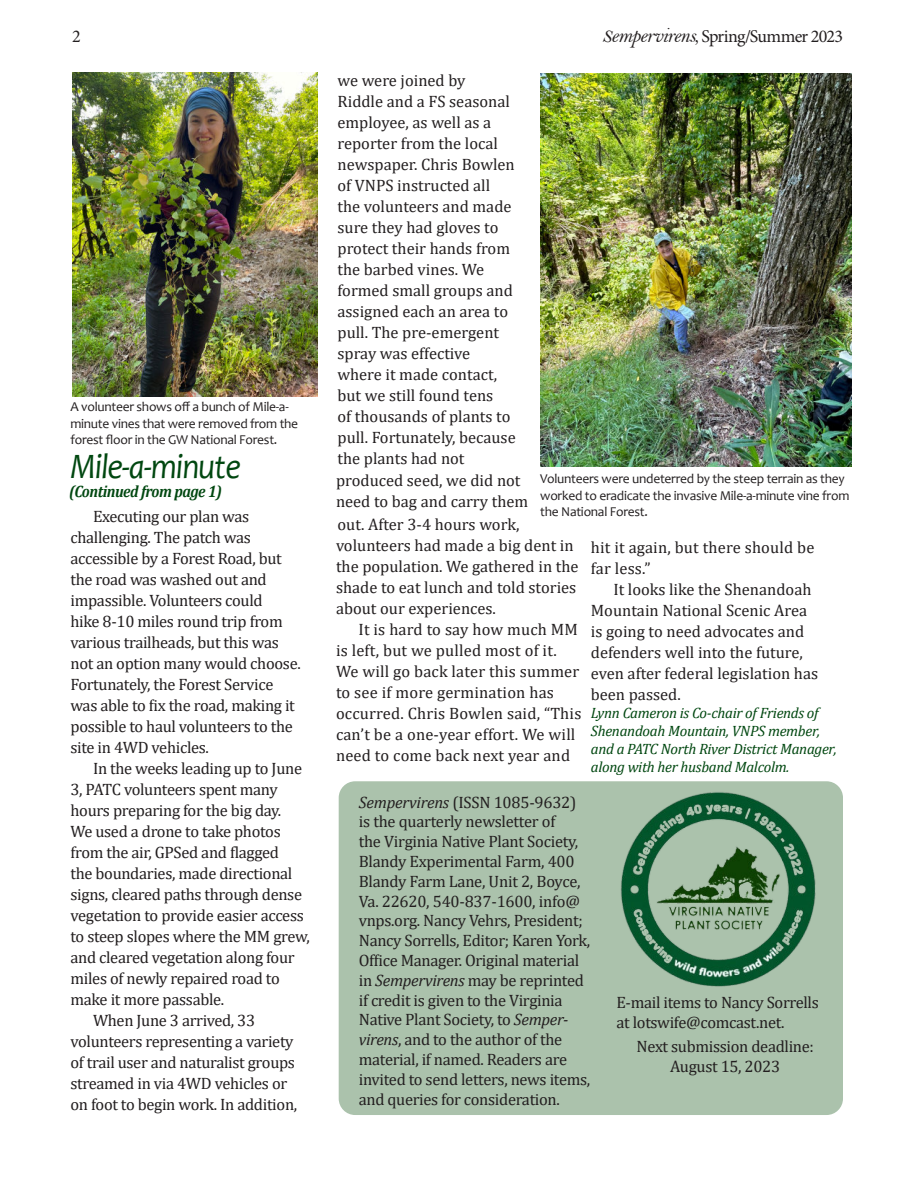
<style>
.page{position:relative;width:918px;height:1188px;background:#fff}
.page>*{position:absolute;margin:0;border:0;box-sizing:border-box;transform-origin:0 0}
._2-line_drop_cap__no{font:italic 36px "Candara";letter-spacing:-.03em;color:#004710;scale:.9 1}
.flag-subtitle{font:18px "Minion Pro";letter-spacing:-.05em;color:#231f20}
._2-line_drop_cap__no-2{font:16.5px/21px "Cambria";letter-spacing:-.01em;color:#231f20}
.body-noindent{font:16.5px/19.8px "Cambria";letter-spacing:-.02em;color:#231f20}
._2-line_drop_cap__no-3{font:16.5px/21px "Cambria";letter-spacing:.01em;color:#231f20}
._2-line_drop_cap__no-4{font:italic 700 16.5px "Cambria";letter-spacing:-.03em;color:#004710;scale:.9 1}
._2-line_drop_cap__no-5{font:italic 15px/18px "Cambria";letter-spacing:-.02em;color:#004710}
._2-line_drop_cap__no-6{font:13.5px/16.5px "Candara";letter-spacing:-.02em;color:#231f20}
.s1{font-family:"Bell MT Italic"}
.s2{font-family:"Bell MT Italic";font-size:21px}
.s3{font-style:italic}
</style>
<div class="page">
<div style="left:339px;top:781px;width:504px;height:334px;background:#abc2ac;border-radius:16px"></div>
<img style="left:621px;top:792px;width:195px;height:195px">
<img style="left:72px;top:72px;width:246px;height:325px">
<img style="left:540px;top:73px;width:311px;height:394px">
<p class="flag-subtitle" style="left:72px;top:24px;width:10px">2</p>
<p class="flag-subtitle" style="left:602px;top:24px;width:242px"><span class="s1">S</span><span class="s2">empervirens</span><span class="s1">,</span> Spring/Summer 2023</p>
<p class="_2-line_drop_cap__no-6" style="left:70px;top:398px;width:229px">A volunteer shows off a bunch of Mile-a&shy;minute vines that were removed from the forest floor in the GW National Forest.</p>
<p class="_2-line_drop_cap__no" style="left:70px;top:444px;width:191px">Mile-a-minute</p>
<p class="_2-line_drop_cap__no-4" style="left:69px;top:479px;width:171px">(Continued from page 1)</p>
<p class="_2-line_drop_cap__no-2" style="left:70px;top:506px;width:232px;text-indent:22px">Executing our plan was challenging. The patch was accessible by a Forest Road, but the road was washed out and impassible. Volunteers could<br>hike 8-10 miles round trip from various trailheads, but this was not an option many would choose.<br>Fortunately, the Forest Service was able to fix the road, making it possible to haul volunteers to the site in 4WD vehicles.</p>
<p class="_2-line_drop_cap__no-2" style="left:70px;top:758px;width:241px;text-indent:22px">In the weeks leading up to June<br>3, PATC volunteers spent many hours preparing for the big day.<br>We used a drone to take photos from the air, GPSed and flagged<br>the boundaries, made directional signs, cleared paths through dense vegetation to provide easier access to steep slopes where the MM grew, and cleared vegetation along four miles of newly repaired road to make it more passable.</p>
<p class="_2-line_drop_cap__no-2" style="left:70px;top:1010px;width:228px;text-indent:22px">When June 3 arrived, 33 volunteers representing a variety of trail user and naturalist groups streamed in via 4WD vehicles or on foot to begin work. In addition,</p>
<p class="_2-line_drop_cap__no-2" style="left:338px;top:70px;width:180px">we were joined by<br>Riddle and a FS seasonal employee, as well as a reporter from the local newspaper. Chris Bowlen of VNPS instructed all the volunteers and made sure they had gloves to protect their hands from the barbed vines. We formed small groups and assigned each an area to pull. The pre-emergent spray was effective where it made contact, but we still found tens<br>of thousands of plants to pull. Fortunately, because the plants had not</p>
<p class="_2-line_drop_cap__no-6" style="left:540px;top:470px;width:311px">Volunteers were undeterred by the steep terrain as they worked to eradicate the invasive Mile-a-minute vine from the National Forest.</p>
<p class="_2-line_drop_cap__no-2" style="left:336px;top:470px;width:244px">produced seed, we did not<br>need to bag and carry them<br>out. After 3-4 hours work, volunteers had made a big dent in the population. We gathered in the shade to eat lunch and told stories about our experiences.</p>
<p class="_2-line_drop_cap__no-3" style="left:336px;top:619px;width:247px;text-indent:22px">It is hard to say how much MM is left, but we pulled most of it.<br>We will go back later this summer to see if more germination has occurred. Chris Bowlen said, “This can’t be a one-year effort. We will need to come back next year and</p>
<p class="_2-line_drop_cap__no-3" style="left:591px;top:537px;width:225px">hit it again, but there should be far less.”</p>
<p class="_2-line_drop_cap__no-2" style="left:591px;top:579px;width:229px;text-indent:22px">It looks like the Shenandoah<br>Mountain National Scenic Area is going to need advocates and defenders well into the future, even after federal legislation has been passed.</p>
<p class="_2-line_drop_cap__no-5" style="left:591px;top:703px;width:247px">Lynn Cameron is Co-chair of Friends of Shenandoah Mountain, VNPS member, and a PATC North River District Manager, along with her husband Malcolm.</p>
<p class="body-noindent" style="left:359px;top:792px;width:233px"><span class="s3">Sempervirens</span> (ISSN 1085-9632) is the quarterly newsletter of<br>the Virginia Native Plant Society, Blandy Experimental Farm, 400<br>Blandy Farm Lane, Unit 2, Boyce, Va. 22620, 540-837-1600, info@ vnps.org. Nancy Vehrs, President; Nancy Sorrells, Editor; Karen York, Office Manager. Original material in <span class="s3">Sempervirens</span> may be reprinted if credit is given to the Virginia Native Plant Society, to <span class="s3">Semper&shy;virens</span>, and to the author of the material, if named. Readers are invited to send letters, news items, and queries for consideration.</p>
<p class="body-noindent" style="left:616px;top:993px;width:204px">E-mail items to Nancy Sorrells at lotswife@comcast.net.</p>
<p class="body-noindent" style="left:637px;top:1036px;width:179px">Next submission deadline:</p>
<p class="body-noindent" style="left:670px;top:1056px;width:111px">August 15, 2023</p>
</div>
